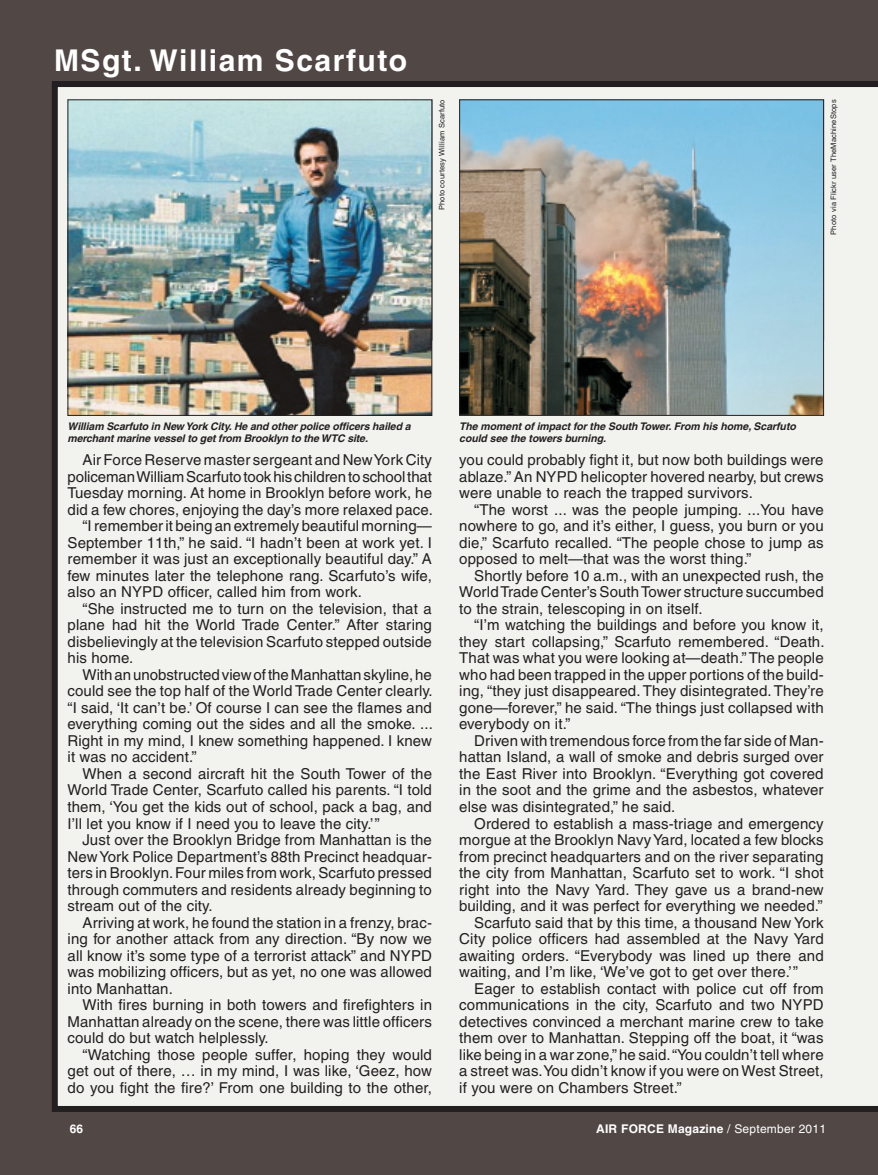
<style>
.page{position:relative;width:878px;height:1175px;background:#fff}
.page>*{position:absolute;margin:0;border:0;box-sizing:border-box;transform-origin:0 0}
.t1{font:700 30px "Helvetica";letter-spacing:.05em;color:#fff}
.t2{font:15px/16.5px "Helvetica";letter-spacing:.01em;color:#231f20;text-align:justify}
.t3{font:700 12px "Helvetica";letter-spacing:.02em;color:#fff}
.t4{font:italic 700 10.5px/12px "Helvetica";letter-spacing:-.01em;color:#231f20}
.t5{font:7.5px "Helvetica";letter-spacing:.02em;color:#231f20}
.s1{font-weight:400}
</style>
<div class="page">
<div style="left:0;top:0;width:878px;height:1174px;background:#514845"></div>
<div style="left:52px;top:81px;width:826px;height:1030px;background:#f2f2ef"></div>
<img style="left:461px;top:101px;width:361px;height:313px">
<div style="left:459px;top:99px;width:365px;height:317px;border:1px solid #231f20"></div>
<img style="left:70px;top:101px;width:360px;height:313px">
<div style="left:68px;top:99px;width:364px;height:317px;border:1px solid #231f20"></div>
<h1 class="t1" style="left:54px;top:42px;width:354px">MSgt. William Scarfuto</h1>
<p class="t5" style="left:437px;top:210px;width:112px;rotate:-90deg">Photo courtesy William Scarfuto</p>
<p class="t5" style="left:829px;top:235px;width:137px;rotate:-90deg">Photo via Flickr user TheMachineStops</p>
<p class="t4" style="left:68px;top:420px;width:344px">William Scarfuto in New York City. He and other police officers hailed a merchant marine vessel to get from Brooklyn to the WTC site.</p>
<p class="t4" style="left:459px;top:420px;width:338px">The moment of impact for the South Tower. From his home, Scarfuto could see the towers burning.</p>
<p class="t2" style="left:82px;top:452px;width:351px">Air Force Reserve master sergeant and New York City</p>
<p class="t2" style="left:68px;top:468px;width:366px">policeman William Scarfuto took his children to school that</p>
<p class="t2" style="left:68px;top:485px;width:366px">Tuesday morning. At home in Brooklyn before work, he</p>
<p class="t2" style="left:68px;top:501px;width:367px">did a few chores, enjoying the day’s more relaxed pace.</p>
<p class="t2" style="left:82px;top:518px;width:351px">“I remember it being an extremely beautiful morning—</p>
<p class="t2" style="left:68px;top:534px;width:366px">September 11th,” he said. “I hadn’t been at work yet. I</p>
<p class="t2" style="left:68px;top:551px;width:366px">remember it was just an exceptionally beautiful day.” A</p>
<p class="t2" style="left:68px;top:567px;width:366px">few minutes later the telephone rang. Scarfuto’s wife,</p>
<p class="t2" style="left:68px;top:584px;width:296px">also an NYPD officer, called him from work.</p>
<p class="t2" style="left:82px;top:600px;width:351px">“She instructed me to turn on the television, that a</p>
<p class="t2" style="left:68px;top:617px;width:366px">plane had hit the World Trade Center.” After staring</p>
<p class="t2" style="left:68px;top:633px;width:366px">disbelievingly at the television Scarfuto stepped outside</p>
<p class="t2" style="left:68px;top:650px;width:67px">his home.</p>
<p class="t2" style="left:82px;top:666px;width:351px">With an unobstructed view of the Manhattan skyline, he</p>
<p class="t2" style="left:68px;top:683px;width:367px">could see the top half of the World Trade Center clearly.</p>
<p class="t2" style="left:68px;top:699px;width:366px">“I said, ‘It can’t be.’ Of course I can see the flames and</p>
<p class="t2" style="left:68px;top:716px;width:367px">everything coming out the sides and all the smoke. ...</p>
<p class="t2" style="left:68px;top:732px;width:366px">Right in my mind, I knew something happened. I knew</p>
<p class="t2" style="left:68px;top:749px;width:131px">it was no accident.”</p>
<p class="t2" style="left:82px;top:765px;width:351px">When a second aircraft hit the South Tower of the</p>
<p class="t2" style="left:68px;top:782px;width:366px">World Trade Center, Scarfuto called his parents. “I told</p>
<p class="t2" style="left:68px;top:798px;width:366px">them, ‘You get the kids out of school, pack a bag, and</p>
<p class="t2" style="left:68px;top:815px;width:314px">I’ll let you know if I need you to leave the city.’”</p>
<p class="t2" style="left:83px;top:831px;width:351px">Just over the Brooklyn Bridge from Manhattan is the</p>
<p class="t2" style="left:68px;top:848px;width:366px">New York Police Department’s 88th Precinct headquar-</p>
<p class="t2" style="left:68px;top:864px;width:366px">ters in Brooklyn. Four miles from work, Scarfuto pressed</p>
<p class="t2" style="left:68px;top:881px;width:366px">through commuters and residents already beginning to</p>
<p class="t2" style="left:68px;top:897px;width:146px">stream out of the city.</p>
<p class="t2" style="left:83px;top:914px;width:351px">Arriving at work, he found the station in a frenzy, brac-</p>
<p class="t2" style="left:68px;top:930px;width:366px">ing for another attack from any direction. “By now we</p>
<p class="t2" style="left:68px;top:947px;width:366px">all know it’s some type of a terrorist attack” and NYPD</p>
<p class="t2" style="left:68px;top:963px;width:366px">was mobilizing officers, but as yet, no one was allowed</p>
<p class="t2" style="left:68px;top:980px;width:107px">into Manhattan.</p>
<p class="t2" style="left:83px;top:996px;width:351px">With fires burning in both towers and firefighters in</p>
<p class="t2" style="left:68px;top:1013px;width:366px">Manhattan already on the scene, there was little officers</p>
<p class="t2" style="left:68px;top:1029px;width:203px">could do but watch helplessly.</p>
<p class="t2" style="left:83px;top:1046px;width:351px">“Watching those people suffer, hoping they would</p>
<p class="t2" style="left:68px;top:1062px;width:366px">get out of there, … in my mind, I was like, ‘Geez, how</p>
<p class="t2" style="left:68px;top:1079px;width:366px">do you fight the fire?’ From one building to the other,</p>
<p class="t2" style="left:459px;top:452px;width:366px">you could probably fight it, but now both buildings were ablaze.” An NYPD helicopter hovered nearby, but crews were unable to reach the trapped survivors.</p>
<p class="t2" style="left:459px;top:501px;width:366px;text-indent:15px">“The worst ... was the people jumping. ...You have nowhere to go, and it’s either, I guess, you burn or you die,” Scarfuto recalled. “The people chose to jump as opposed to melt—that was the worst thing.”</p>
<p class="t2" style="left:459px;top:567px;width:366px;text-indent:15px">Shortly before 10 a.m., with an unexpected rush, the World Trade Center’s South Tower structure succumbed to the strain, telescoping in on itself.</p>
<p class="t2" style="left:459px;top:617px;width:367px;text-indent:15px">“I’m watching the buildings and before you know it, they start collapsing,” Scarfuto remembered. “Death.<br>That was what you were looking at—death.” The people who had been trapped in the upper portions of the build&shy;ing, “they just disappeared. They disintegrated. They’re gone—forever,” he said. “The things just collapsed with everybody on it.”</p>
<p class="t2" style="left:459px;top:732px;width:366px;text-indent:15px">Driven with tremendous force from the far side of Man&shy;hattan Island, a wall of smoke and debris surged over the East River into Brooklyn. “Everything got covered in the soot and the grime and the asbestos, whatever else was disintegrated,” he said.</p>
<p class="t2" style="left:474px;top:815px;width:351px">Ordered to establish a mass-triage and emergency</p>
<p class="t2" style="left:459px;top:831px;width:366px">morgue at the Brooklyn Navy Yard, located a few blocks</p>
<p class="t2" style="left:459px;top:848px;width:366px">from precinct headquarters and on the river separating</p>
<p class="t2" style="left:459px;top:864px;width:366px">the city from Manhattan, Scarfuto set to work. “I shot</p>
<p class="t2" style="left:459px;top:881px;width:366px">right into the Navy Yard. They gave us a brand-new</p>
<p class="t2" style="left:459px;top:897px;width:365px">building, and it was perfect for everything we needed.”</p>
<p class="t2" style="left:474px;top:914px;width:351px">Scarfuto said that by this time, a thousand New York</p>
<p class="t2" style="left:459px;top:930px;width:366px">City police officers had assembled at the Navy Yard</p>
<p class="t2" style="left:459px;top:947px;width:366px">awaiting orders. “Everybody was lined up there and</p>
<p class="t2" style="left:459px;top:963px;width:340px">waiting, and I’m like, ‘We’ve got to get over there.’”</p>
<p class="t2" style="left:474px;top:980px;width:351px">Eager to establish contact with police cut off from</p>
<p class="t2" style="left:459px;top:996px;width:366px">communications in the city, Scarfuto and two NYPD</p>
<p class="t2" style="left:459px;top:1013px;width:366px">detectives convinced a merchant marine crew to take</p>
<p class="t2" style="left:459px;top:1029px;width:366px">them over to Manhattan. Stepping off the boat, it “was</p>
<p class="t2" style="left:459px;top:1046px;width:366px">like being in a war zone,” he said. “You couldn’t tell where</p>
<p class="t2" style="left:459px;top:1062px;width:366px">a street was. You didn’t know if you were on West Street,</p>
<p class="t2" style="left:459px;top:1079px;width:224px">if you were on Chambers Street.”</p>
<p class="t3" style="left:70px;top:1121px;width:15px">66</p>
<p class="t3" style="left:596px;top:1121px;width:231px">AIR FORCE Magazine <span class="s1">/ September 2011</span></p>
</div>
